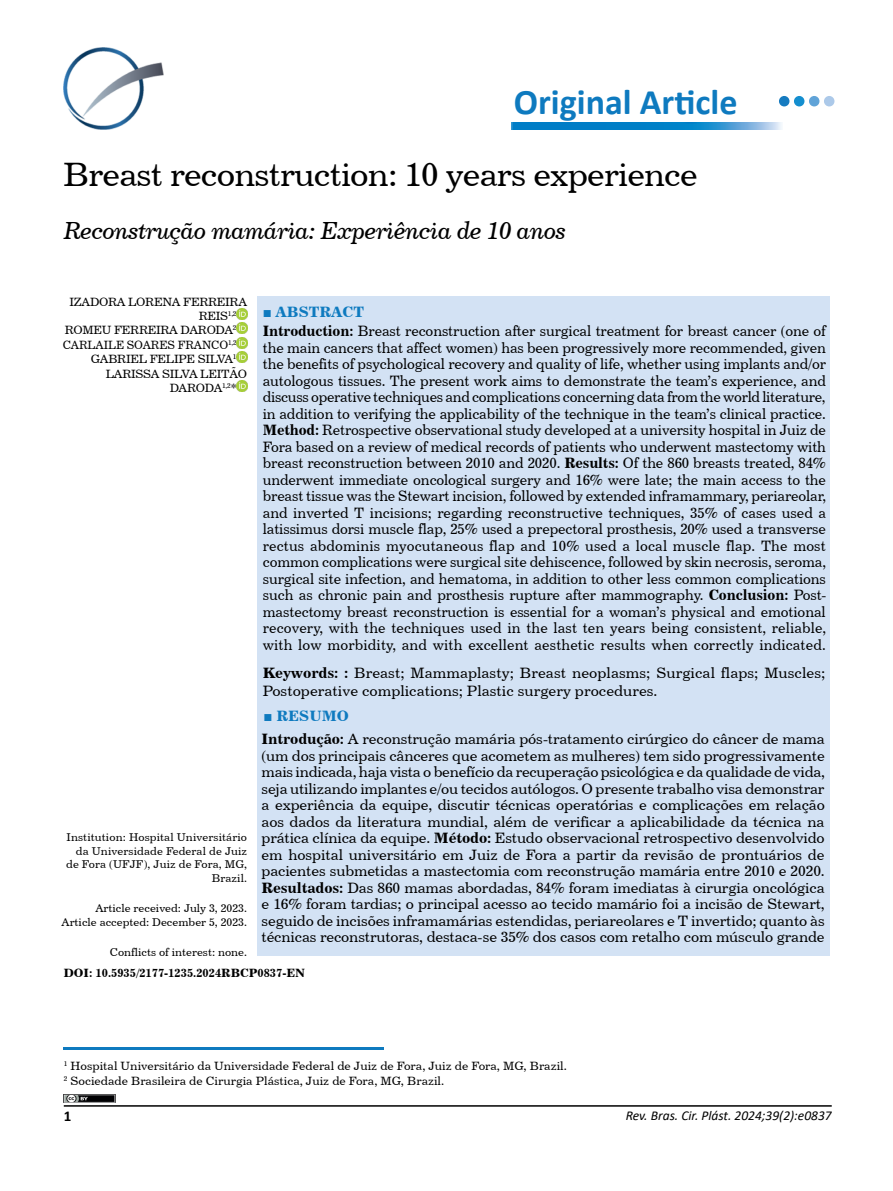
<style>
.page{position:relative;width:893px;height:1191px;background:#fff}
.page>*{position:absolute;margin:0;border:0;box-sizing:border-box;transform-origin:0 0}
.t1{font:700 36px "Calibri";color:#0e7abf}
.t2{font:33.75px "Century 731 BT Roman A";letter-spacing:-.025em;color:#000}
.t3{font:24.75px "Century 731 BT Italic A";letter-spacing:-.03em;color:#000}
.t4{font:15px/16.5px "Century 731 BT Roman A";color:#000;text-align:justify;scale:.95 1}
.t5{font:15px/16.5px "Century 731 BT Roman A";color:#000}
.t6{font:15px "Century 731 BT Bold A";color:#0e7abf}
.t7{font:700 15px "Calibri";color:#000}
.t8{font:italic 13.5px "Calibri";color:#000}
.t9{font:12px/15px "Century 731 BT Roman A";color:#000}
.t10{font:12px "Century 731 BT Roman A";letter-spacing:-.025em;color:#000}
.t11{font:12px "Century 731 BT Bold A";color:#000}
.t12{font:12px "Century 731 BT Roman A";color:#000;scale:.95 1}
.t13{font:11.25px/13.5px "Century 731 BT Roman A";letter-spacing:.01em;color:#000;text-align:right}
.s1{font-family:"Times New Roman";font-weight:700}
.s2{font-family:"Century 731 BT Bold A"}
</style>
<div class="page">
<hr style="left:64px;top:1105px;width:768px;height:1px;background:#000">
<img style="left:63px;top:47px;width:101px;height:82px">
<img style="left:64px;top:1094px;width:51px;height:9px">
<div style="left:780px;top:97px;width:9px;height:9px;background:#167bc0;border-radius:50%"></div>
<div style="left:779px;top:96px;width:10px;height:10px;border:2px solid #167bc0;border-radius:50%"></div>
<div style="left:795px;top:97px;width:9px;height:9px;background:#148ecf;border-radius:50%"></div>
<div style="left:794px;top:96px;width:10px;height:10px;border:2px solid #148ecf;border-radius:50%"></div>
<div style="left:810px;top:97px;width:9px;height:9px;background:#60a3d8;border-radius:50%"></div>
<div style="left:809px;top:96px;width:10px;height:10px;border:2px solid #61a4d8;border-radius:50%"></div>
<div style="left:825px;top:97px;width:9px;height:9px;background:#acc9e9;border-radius:50%"></div>
<div style="left:824px;top:96px;width:10px;height:10px;border:2px solid #acc9e9;border-radius:50%"></div>
<img style="left:511px;top:122px;width:271px;height:8px">
<div style="left:258px;top:297px;width:572px;height:659px;background:#d3e2f4"></div>
<svg style="left:236px;top:308px;width:11px;height:54px"></svg>
<svg style="left:236px;top:380px;width:11px;height:11px"></svg>
<hr style="left:64px;top:1047px;width:320px;height:2px;background:#0e7abf">
<h1 class="t1" style="left:514px;top:77px;width:225px">Original Article</h1>
<h2 class="t2" style="left:63px;top:153px;width:636px">Breast reconstruction: 10 years experience</h2>
<h3 class="t3" style="left:64px;top:215px;width:504px">Reconstrução mamária: Experiência de 10 anos</h3>
<p class="t10" style="left:70px;top:294px;width:179px">IZADORA LORENA FERREIRA</p>
<p class="t9" style="left:199px;top:308px;width:39px">REIS<sup>1,2</sup></p>
<p class="t10" style="left:65px;top:323px;width:173px">ROMEU FERREIRA DARODA<sup>2</sup></p>
<p class="t12" style="left:63px;top:337px;width:184px">CARLAILE SOARES FRANCO<sup>1,2</sup></p>
<p class="t10" style="left:91px;top:352px;width:147px">GABRIEL FELIPE SILVA<sup>1</sup></p>
<p class="t10" style="left:106px;top:366px;width:143px">LARISSA SILVA LEITÃO</p>
<p class="t9" style="left:170px;top:380px;width:69px">DARODA<sup>1,2</sup>*</p>
<p class="t13" style="left:66px;top:830px;width:182px">Institution: Hospital Universitário da Universidade Federal de Juiz de Fora (UFJF), Juiz de Fora, MG,<br>Brazil.</p>
<p class="t13" style="left:61px;top:901px;width:187px">Article received: July 3, 2023.<br>Article accepted: December 5, 2023.</p>
<p class="t13" style="left:110px;top:945px;width:139px">Conflicts of interest: none.</p>
<p class="t6" style="left:263px;top:302px;width:103px"><span class="s1">■</span> ABSTRACT</p>
<p class="t4" style="left:263px;top:322px;width:595px"><span class="s2">Introduction:</span> Breast reconstruction after surgical treatment for breast cancer (one of the main cancers that affect women) has been progressively more recommended, given the benefits of psychological recovery and quality of life, whether using implants and/or autologous tissues. The present work aims to demonstrate the team’s experience, and discuss operative techniques and complications concerning data from the world literature, in addition to verifying the applicability of the technique in the team’s clinical practice.<br><span class="s2">Method:</span> Retrospective observational study developed at a university hospital in Juiz de Fora based on a review of medical records of patients who underwent mastectomy with breast reconstruction between 2010 and 2020. <span class="s2">Results:</span> Of the 860 breasts treated, 84% underwent immediate oncological surgery and 16% were late; the main access to the breast tissue was the Stewart incision, followed by extended inframammary, periareolar, and inverted T incisions; regarding reconstructive techniques, 35% of cases used a latissimus dorsi muscle flap, 25% used a prepectoral prosthesis, 20% used a transverse rectus abdominis myocutaneous flap and 10% used a local muscle flap. The most common complications were surgical site dehiscence, followed by skin necrosis, seroma, surgical site infection, and hematoma, in addition to other less common complications such as chronic pain and prosthesis rupture after mammography. <span class="s2">Conclusion:</span> Post&shy;mastectomy breast reconstruction is essential for a woman’s physical and emotional recovery, with the techniques used in the last ten years being consistent, reliable, with low morbidity, and with excellent aesthetic results when correctly indicated.</p>
<p class="t5" style="left:263px;top:664px;width:564px;line-height:18px"><span class="s2">Keywords: :</span> Breast; Mammaplasty; Breast neoplasms; Surgical flaps; Muscles;<br>Postoperative complications; Plastic surgery procedures.</p>
<p class="t6" style="left:264px;top:706px;width:87px"><span class="s1">■</span> RESUMO</p>
<p class="t5" style="left:262px;top:730px;width:565px;text-align:justify"><span class="s2">Introdução:</span> A reconstrução mamária pós-tratamento cirúrgico do câncer de mama (um dos principais cânceres que acometem as mulheres) tem sido progressivamente mais indicada, haja vista o benefício da recuperação psicológica e da qualidade de vida, seja utilizando implantes e/ou tecidos autólogos. O presente trabalho visa demonstrar a experiência da equipe, discutir técnicas operatórias e complicações em relação aos dados da literatura mundial, além de verificar a aplicabilidade da técnica na prática clínica da equipe. <span class="s2">Método:</span> Estudo observacional retrospectivo desenvolvido em hospital universitário em Juiz de Fora a partir da revisão de prontuários de pacientes submetidas a mastectomia com reconstrução mamária entre 2010 e 2020.<br><span class="s2">Resultados:</span> Das 860 mamas abordadas, 84% foram imediatas à cirurgia oncológica e 16% foram tardias; o principal acesso ao tecido mamário foi a incisão de Stewart, seguido de incisões inframamárias estendidas, periareolares e T invertido; quanto às técnicas reconstrutoras, destaca-se 35% dos casos com retalho com músculo grande</p>
<p class="t11" style="left:64px;top:965px;width:243px">DOI: 10.5935/2177-1235.2024RBCP0837-EN</p>
<p class="t9" style="left:64px;top:1057px;width:505px"><sup>1</sup> Hospital Universitário da Universidade Federal de Juiz de Fora, Juiz de Fora, MG, Brazil.<br><sup>2</sup> Sociedade Brasileira de Cirurgia Plástica, Juiz de Fora, MG, Brazil.</p>
<p class="t7" style="left:64px;top:1105px;width:9px">1</p>
<p class="t8" style="left:626px;top:1106px;width:208px">Rev. Bras. Cir. Plást. 2024;39(2):e0837</p>
</div>
